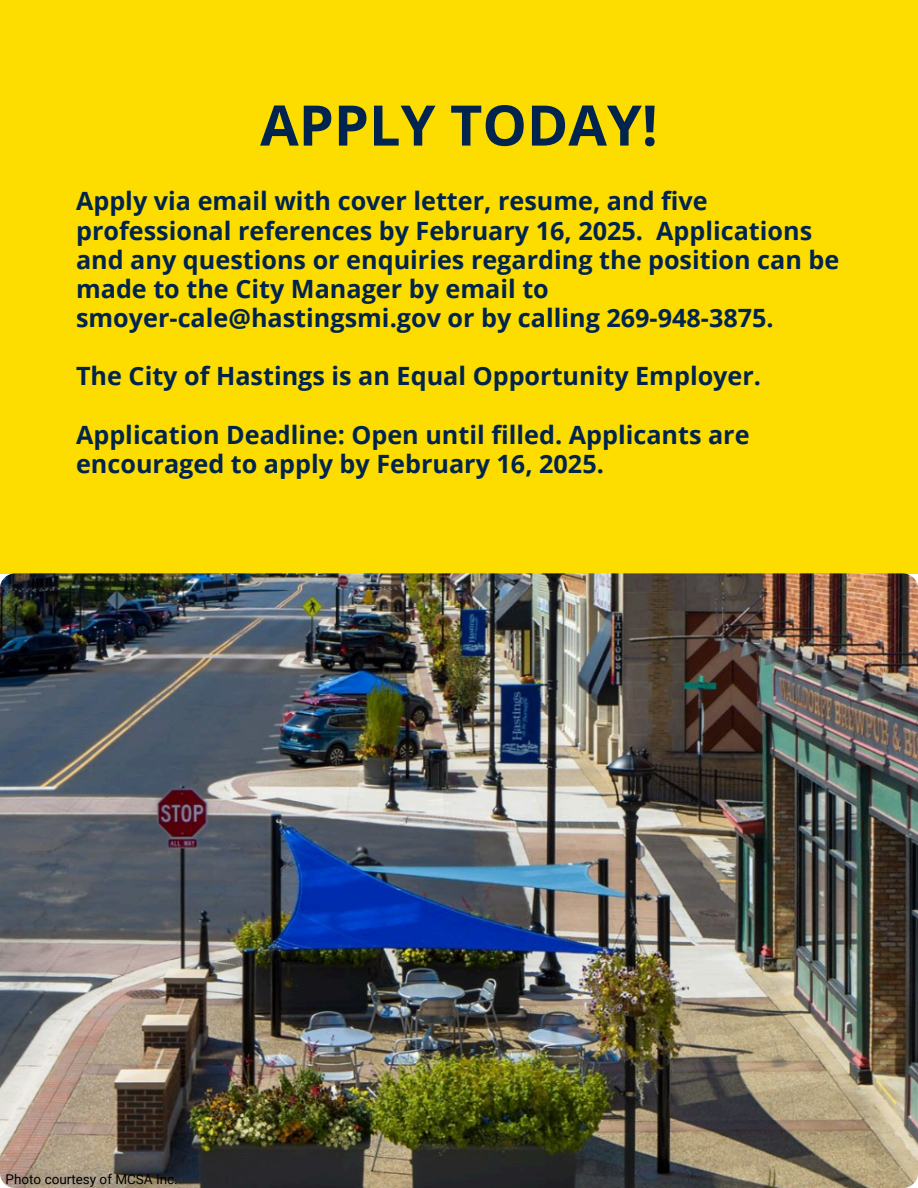
<style>
.page{position:relative;width:918px;height:1188px;background:#fff}
.page>*{position:absolute;margin:0;border:0;box-sizing:border-box;transform-origin:0 0}
.t1{font:700 55.95px "Open Sans";color:#00244e}
.t2{font:700 25.2px/29.2px "Open Sans";color:#00244e}
.t3{font:13.5px "Roboto";color:#000}
</style>
<div class="page">
<div style="left:0;top:0;width:918px;height:573px;background:#fddc00"></div>
<img style="left:0;top:573px;width:918px;height:615px;border-radius:15px">
<h2 class="t1" style="left:260px;top:86px;width:399px">APPLY TODAY!</h2>
<h2 class="t2" style="left:76px;top:186px;width:765px">Apply via email with cover letter, resume, and five professional references by February 16, 2025. Applications and any questions or enquiries regarding the position can be made to the City Manager by email to smoyer-cale@hastingsmi.gov or by calling 269-948-3875.</h2>
<h2 class="t2" style="left:76px;top:361px;width:687px">The City of Hastings is an Equal Opportunity Employer.</h2>
<p class="t2" style="left:76px;top:419px;width:675px">Application Deadline: Open until filled. Applicants are encouraged to apply by February 16, 2025.</p>
<p class="t3" style="left:6px;top:1171px;width:174px">Photo courtesy of MCSA Inc.</p>
</div>
